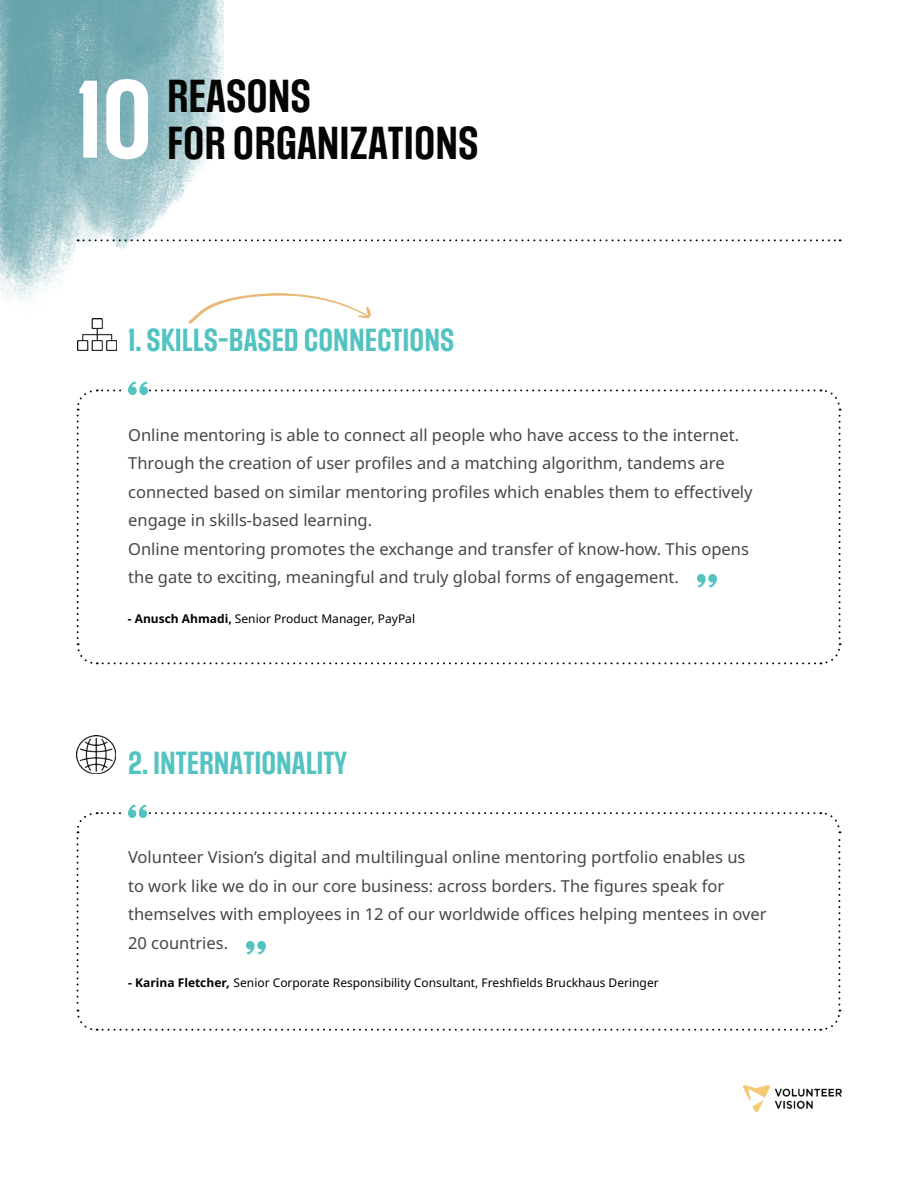
<style>
.page{position:relative;width:918px;height:1188px;background:#fff}
.page>*{position:absolute;margin:0;border:0;box-sizing:border-box;transform-origin:0 0}
.t1{font:600 93px "Social Gothic";color:#fff}
.t2{font:600 39px "Social Gothic";color:#040503}
.t3{font:600 27px "Social Gothic";color:#53c3c1}
.t4{font:16.5px/28.5px "Noto Sans";color:#454648}
.t5{font:12px "Noto Sans";color:#000}
.s1{font-weight:700}
.s2{font-weight:800;font-style:italic}
</style>
<div class="page">
<img style="left:0;top:0;width:224px;height:324px">
<svg style="left:78px;top:239px;width:763px;height:2px"></svg>
<img style="left:78px;top:319px;width:38px;height:32px">
<img style="left:77px;top:735px;width:38px;height:39px">
<svg style="left:76px;top:389px;width:766px;height:276px"></svg>
<svg style="left:76px;top:812px;width:765px;height:219px"></svg>
<svg style="left:125px;top:388px;width:24px;height:7px"></svg>
<div style="left:125px;top:809px;width:23px;height:9px;background:#fff"></div>
<img style="left:128px;top:382px;width:19px;height:13px">
<img style="left:128px;top:804px;width:19px;height:13px">
<img style="left:697px;top:575px;width:19px;height:13px">
<img style="left:246px;top:941px;width:19px;height:13px">
<img style="left:744px;top:1086px;width:97px;height:25px">
<img style="left:188px;top:294px;width:183px;height:29px">
<h1 class="t1" style="left:77px;top:59px;width:77px">10</h1>
<h2 class="t2" style="left:167px;top:71px;width:146px">REASONS</h2>
<h2 class="t2" style="left:167px;top:118px;width:313px">FOR ORGANIZATIONS</h2>
<h3 class="t3" style="left:128px;top:322px;width:328px">1. SKILLS-BASED CONNECTIONS</h3>
<p class="t4" style="left:128px;top:421px;width:626px">Online mentoring is able to connect all people who have access to the internet.<br>Through the creation of user profiles and a matching algorithm, tandems are connected based on similar mentoring profiles which enables them to effectively engage in skills-based learning.<br>Online mentoring promotes the exchange and transfer of know-how. This opens the gate to exciting, meaningful and truly global forms of engagement.</p>
<p class="t5" style="left:128px;top:610px;width:289px"><span class="s1">- Anusch Ahmadi,</span> Senior Product Manager, PayPal</p>
<h3 class="t3" style="left:128px;top:745px;width:220px">2. INTERNATIONALITY</h3>
<p class="t4" style="left:128px;top:844px;width:640px">Volunteer Vision’s digital and multilingual online mentoring portfolio enables us<br>to work like we do in our core business: across borders. The figures speak for themselves with employees in 12 of our worldwide offices helping mentees in over 20 countries.</p>
<p class="t5" style="left:128px;top:974px;width:532px"><span class="s1">- Karina Fletcher</span><span class="s2">,</span> Senior Corporate Responsibility Consultant, Freshfields Bruckhaus Deringer</p>
</div>
